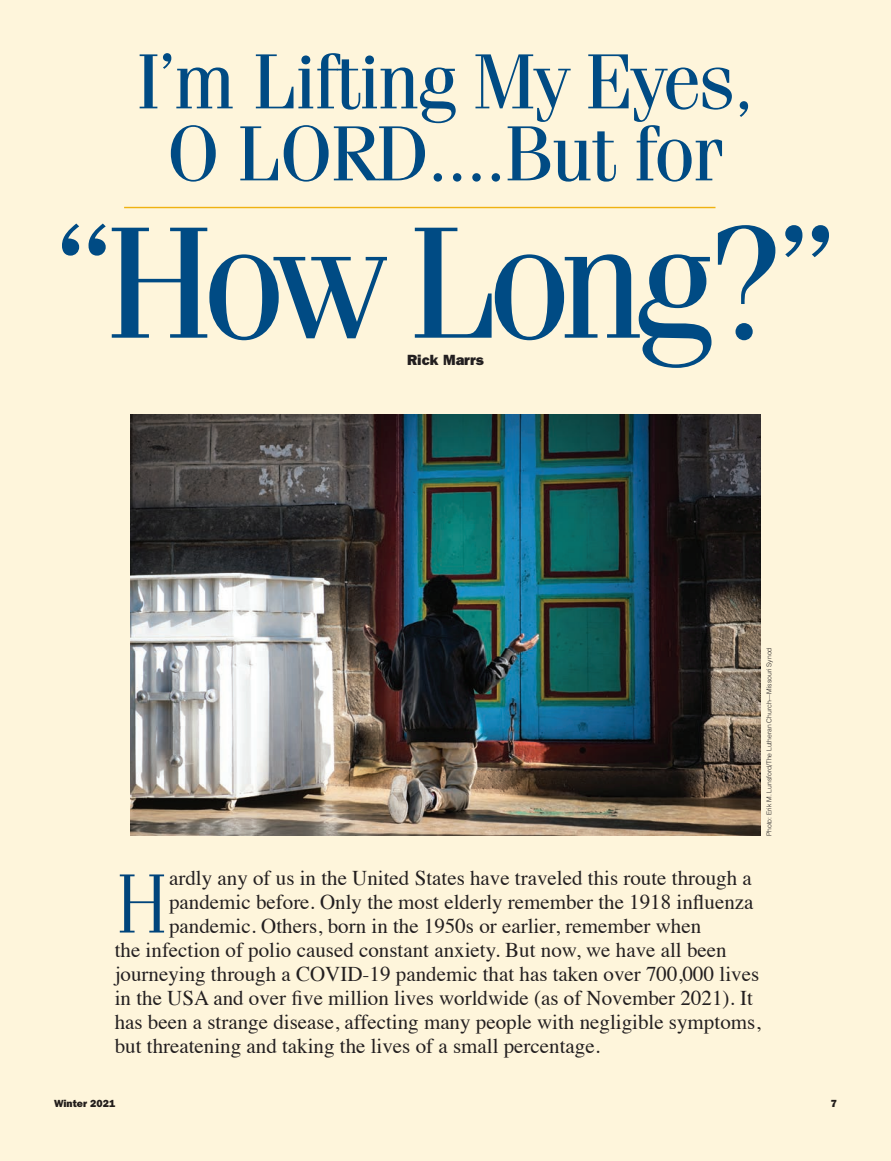
<style>
.page{position:relative;width:891px;height:1161px;background:#fef5db}
.page>*{position:absolute;margin:0;border:0;box-sizing:border-box;transform-origin:0 0}
.t1{font:159px "Fenice";letter-spacing:-.07em;color:#004b84}
.t2{font:300 83.85px "Fenice";color:#00447b}
.t3{font:78px/72px "Fenice";letter-spacing:-.03em;color:#004b84;text-align:center}
.t4{font:21px "Times";color:#231f20}
.t5{font:800 15px "Tee Franklin";color:#231f20}
.t6{font:800 10.5px "Tee Franklin";color:#231f20}
.t7{font:300 6.75px "Helvetica";color:#231f20}
</style>
<div class="page">
<img style="left:131px;top:415px;width:629px;height:420px">
<hr style="left:124px;top:207px;width:592px;height:1px;background:#efb211">
<h3 class="t3" style="left:136px;top:44px;width:620px">I’m Lifting My Eyes,<br>O LORD....But for</h3>
<h1 class="t1" style="left:51px;top:188px;width:790px">“How Long?”</h1>
<p class="t5" style="left:407px;top:351px;width:78px">Rick Marrs</p>
<p class="t7" style="left:765px;top:836px;width:190px;rotate:-90deg">Photo: Erik M. Lunsford/The Lutheran Church—Missouri Synod</p>
<h2 class="t2" style="left:115px;top:855px;width:56px">H</h2>
<p class="t4" style="left:169px;top:858px;width:584px">ardly any of us in the United States have traveled this route through a</p>
<p class="t4" style="left:169px;top:882px;width:586px">pandemic before. Only the most elderly remember the 1918 influenza</p>
<p class="t4" style="left:169px;top:906px;width:534px">pandemic. Others, born in the 1950s or earlier, remember when</p>
<p class="t4" style="left:115px;top:930px;width:613px">the infection of polio caused constant anxiety. But now, we have all been</p>
<p class="t4" style="left:115px;top:954px;width:646px">journeying through a COVID-19 pandemic that has taken over 700,000 lives</p>
<p class="t4" style="left:115px;top:978px;width:640px">in the USA and over five million lives worldwide (as of November 2021). It</p>
<p class="t4" style="left:115px;top:1002px;width:647px">has been a strange disease, affecting many people with negligible symptoms,</p>
<p class="t4" style="left:115px;top:1026px;width:487px">but threatening and taking the lives of a small percentage.</p>
<p class="t6" style="left:54px;top:1097px;width:63px">Winter 2021</p>
<p class="t6" style="left:831px;top:1097px;width:8px">7</p>
</div>
